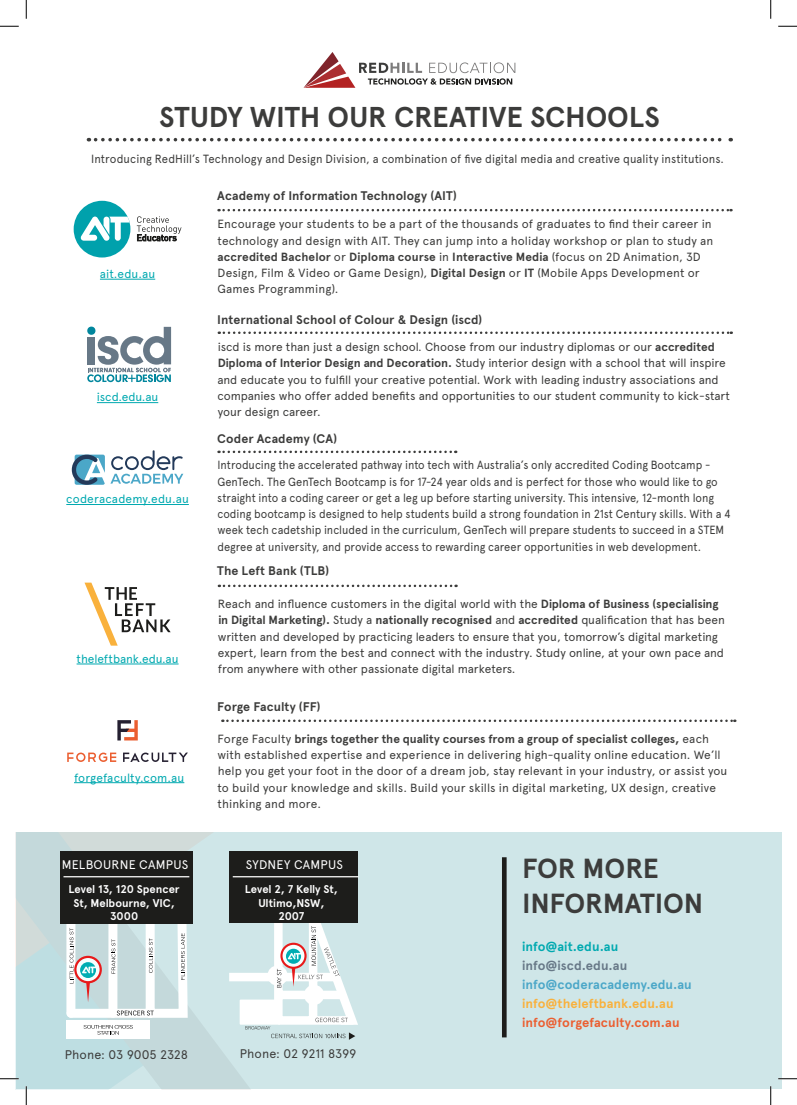
<style>
.page{position:relative;width:797px;height:1105px;background:#fff}
.page>*{position:absolute;margin:0;border:0;box-sizing:border-box;transform-origin:0 0}
.t1{font:700 28.62px "Apercu";letter-spacing:-.005em;color:#3c3c3b}
.t2{font:700 27.62px/35.9px "Apercu";letter-spacing:-.005em;color:#3c3c3b}
.t3{font:700 13px "Apercu";letter-spacing:.005em;color:#4ba7c8}
.t4{font:700 13px "Apercu";color:#eb5e30}
.t5{font:700 13px "Apercu";letter-spacing:.005em;color:#f9b13c}
.t6{font:700 13px "Apercu";color:#677887}
.t7{font:700 13px "Apercu";letter-spacing:.005em;color:#00a9b0}
.t8{font:700 12.5px "Apercu";letter-spacing:.005em;color:#3c3c3b}
.t9{font:12.5px "Apercu";letter-spacing:.01em;color:#3c3c3b}
.t10{font:12.5px "Apercu";color:#fff}
.t11{font:11.88px/16.2px "Apercu";color:#3c3c3b}
.t12{font:11.88px/16.2px "Apercu";color:#3c3c3b;scale:.93 1}
.t13{font:11.88px "Apercu";color:#3c3c3b;scale:.95 1}
.t14{font:11.88px "Apercu";letter-spacing:.005em;color:#00a9b0}
.t15{font:700 11.25px/13.5px "Apercu";letter-spacing:-.005em;color:#fff;text-align:center}
.s1{font-weight:700}
</style>
<div class="page">
<div style="left:16px;top:832px;width:765px;height:257px;background:#cfe6e8"></div>
<svg style="left:16px;top:832px;width:292px;height:257px"></svg>
<svg style="left:96px;top:138px;width:635px;height:3px"></svg>
<svg style="left:303px;top:52px;width:212px;height:36px"></svg>
<svg style="left:218px;top:451px;width:238px;height:2px"></svg>
<svg style="left:72px;top:450px;width:111px;height:35px"></svg>
<hr style="left:66px;top:504px;width:123px;height:1px;background:#00a9b0">
<svg style="left:84px;top:583px;width:87px;height:63px"></svg>
<svg style="left:219px;top:585px;width:237px;height:2px"></svg>
<hr style="left:77px;top:664px;width:102px;height:1px;background:#00a9b0">
<svg style="left:222px;top:719px;width:513px;height:3px"></svg>
<svg style="left:123px;top:752px;width:65px;height:10px"></svg>
<svg style="left:67px;top:752px;width:49px;height:10px"></svg>
<svg style="left:117px;top:720px;width:21px;height:20px"></svg>
<hr style="left:74px;top:782px;width:110px;height:1px;background:#00a9b0">
<svg style="left:219px;top:331px;width:512px;height:3px"></svg>
<hr style="left:97px;top:402px;width:61px;height:1px;background:#00a9b0">
<svg style="left:87px;top:327px;width:84px;height:55px"></svg>
<div style="left:74px;top:201px;width:56px;height:56px;background:#00a1ac;border-radius:50%"></div>
<svg style="left:81px;top:217px;width:49px;height:24px"></svg>
<svg style="left:137px;top:216px;width:44px;height:25px"></svg>
<svg style="left:218px;top:209px;width:513px;height:2px"></svg>
<hr style="left:100px;top:279px;width:55px;height:1px;background:#00a9b0">
<div style="left:60px;top:852px;width:133px;height:72px;background:#1d1d1b"></div>
<hr style="left:63px;top:876px;width:126px;height:1px;background:#fff">
<div style="left:229px;top:973px;width:106px;height:8px;background:#fff"></div>
<div style="left:240px;top:999px;width:40px;height:26px;background:#fff"></div>
<div style="left:229px;top:852px;width:129px;height:71px;background:#1d1d1b"></div>
<svg style="left:245px;top:923px;width:113px;height:117px"></svg>
<hr style="left:233px;top:876px;width:125px;height:1px;background:#fff">
<hr style="left:502px;top:857px;width:4px;height:180px;background:#1d1d1b">
<svg style="left:0;top:25px;width:19px;height:2px"></svg>
<svg style="left:778px;top:25px;width:19px;height:2px"></svg>
<svg style="left:778px;top:1078px;width:19px;height:1px"></svg>
<svg style="left:25px;top:0;width:2px;height:19px"></svg>
<svg style="left:0;top:894px;width:196px;height:211px"></svg>
<svg style="left:770px;top:0;width:1px;height:19px"></svg>
<svg style="left:770px;top:1086px;width:1px;height:19px"></svg>
<h1 class="t1" style="left:159px;top:100px;width:502px">STUDY WITH OUR CREATIVE SCHOOLS</h1>
<p class="t13" style="left:91px;top:152px;width:667px">Introducing RedHill’s Technology and Design Division, a combination of five digital media and creative quality institutions.</p>
<p class="t14" style="left:100px;top:267px;width:57px">ait.edu.au</p>
<p class="t14" style="left:97px;top:390px;width:63px">iscd.edu.au</p>
<p class="t14" style="left:66px;top:492px;width:124px">coderacademy.edu.au</p>
<p class="t14" style="left:77px;top:651px;width:103px">theleftbank.edu.au</p>
<p class="t14" style="left:74px;top:770px;width:112px">forgefaculty.com.au</p>
<p class="t10" style="left:62px;top:857px;width:128px">MELBOURNE CAMPUS</p>
<p class="t15" style="left:69px;top:883px;width:113px">Level 13, 120 Spencer<br>St, Melbourne, VIC,<br>3000</p>
<p class="t9" style="left:65px;top:1047px;width:125px">Phone: 03 9005 2328</p>
<p class="t8" style="left:217px;top:188px;width:241px">Academy of Information Technology (AIT)</p>
<p class="t11" style="left:217px;top:216px;width:497px">Encourage your students to be a part of the thousands of graduates to find their career in technology and design with AIT. They can jump into a holiday workshop or plan to study an <span class="s1">accredited Bachelor</span> or <span class="s1">Diploma course</span> in <span class="s1">Interactive Media</span> (focus on 2D Animation, 3D Design, Film &amp; Video or Game Design), <span class="s1">Digital Design</span> or <span class="s1">IT</span> (Mobile Apps Development or Games Programming).</p>
<p class="t8" style="left:217px;top:312px;width:266px">International School of Colour &amp; Design (iscd)</p>
<p class="t11" style="left:217px;top:339px;width:514px">iscd is more than just a design school. Choose from our industry diplomas or our <span class="s1">accredited Diploma of Interior Design and Decoration.</span> Study interior design with a school that will inspire and educate you to fulfill your creative potential. Work with leading industry associations and companies who offer added benefits and opportunities to our student community to kick-start your design career.</p>
<p class="t8" style="left:217px;top:431px;width:121px">Coder Academy (CA)</p>
<p class="t12" style="left:217px;top:457px;width:553px">Introducing the accelerated pathway into tech with Australia’s only accredited Coding Bootcamp - GenTech. The GenTech Bootcamp is for 17-24 year olds and is perfect for those who would like to go straight into a coding career or get a leg up before starting university. This intensive, 12-month long coding bootcamp is designed to help students build a strong foundation in 21st Century skills. With a 4 week tech cadetship included in the curriculum, GenTech will prepare students to succeed in a STEM degree at university, and provide access to rewarding career opportunities in web development.</p>
<p class="t8" style="left:217px;top:563px;width:113px">The Left Bank (TLB)</p>
<p class="t11" style="left:218px;top:596px;width:509px">Reach and influence customers in the digital world with the <span class="s1">Diploma of Business (specialising in Digital Marketing).</span> Study a <span class="s1">nationally recognised</span> and <span class="s1">accredited</span> qualification that has been written and developed by practicing leaders to ensure that you, tomorrow’s digital marketing expert, learn from the best and connect with the industry. Study online, at your own pace and from anywhere with other passionate digital marketers.</p>
<p class="t8" style="left:217px;top:699px;width:105px">Forge Faculty (FF)</p>
<p class="t11" style="left:217px;top:730px;width:511px">Forge Faculty <span class="s1">brings together the quality courses from a group of specialist colleges,</span> each with established expertise and experience in delivering high-quality online education. We’ll help you get your foot in the door of a dream job, stay relevant in your industry, or assist you to build your knowledge and skills. Build your skills in digital marketing, UX design, creative thinking and more.</p>
<p class="t10" style="left:246px;top:857px;width:99px">SYDNEY CAMPUS</p>
<h2 class="t2" style="left:522px;top:850px;width:183px">FOR MORE<br>INFORMATION</h2>
<p class="t7" style="left:522px;top:938px;width:98px">info@ait.edu.au</p>
<p class="t6" style="left:522px;top:957px;width:107px">info@iscd.edu.au</p>
<p class="t3" style="left:522px;top:976px;width:171px">info@coderacademy.edu.au</p>
<p class="t5" style="left:522px;top:996px;width:153px">info@theleftbank.edu.au</p>
<p class="t4" style="left:522px;top:1015px;width:159px">info@forgefaculty.com.au</p>
<p class="t15" style="left:245px;top:883px;width:94px">Level 2, 7 Kelly St,<br>Ultimo,NSW,<br>2007</p>
<p class="t9" style="left:240px;top:1046px;width:118px">Phone: 02 9211 8399</p>
</div>
